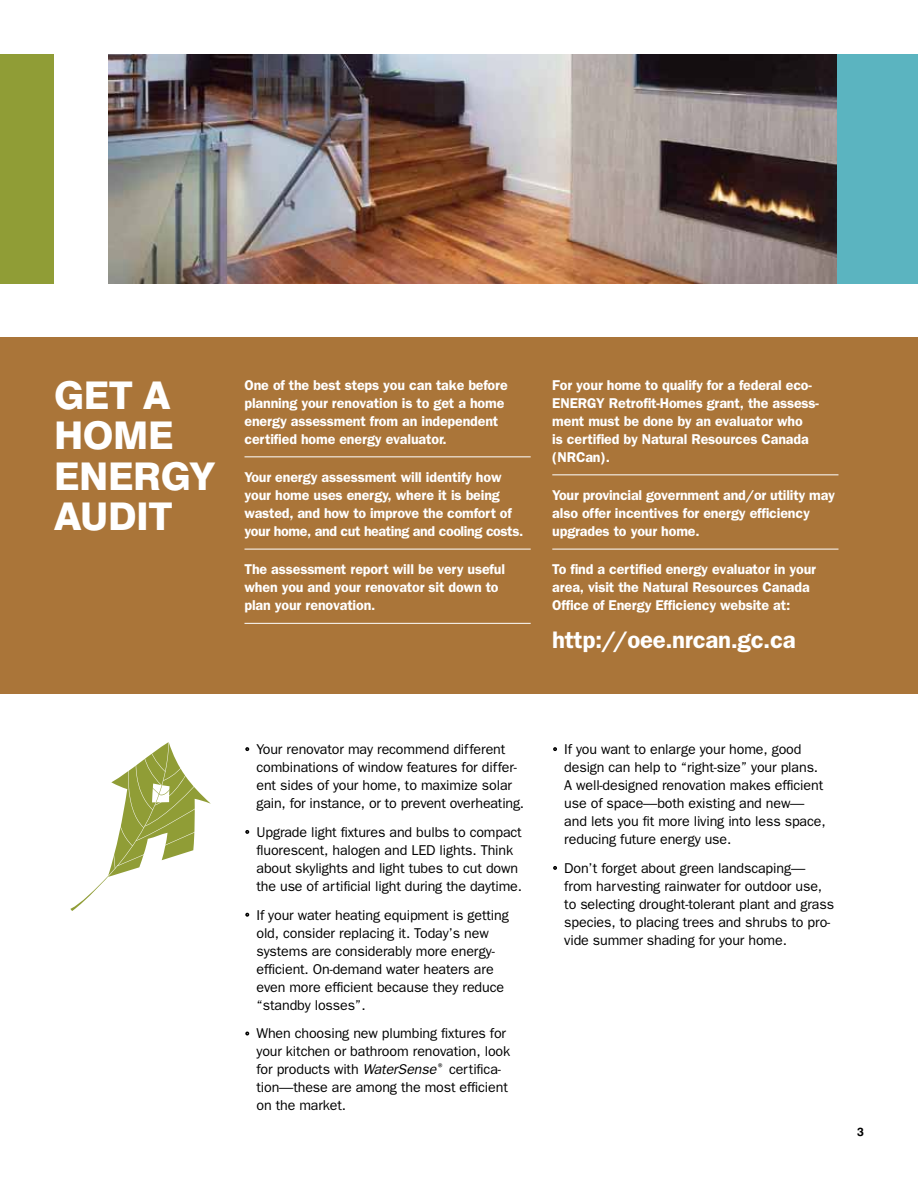
<style>
.page{position:relative;width:918px;height:1188px;background:#fff}
.page>*{position:absolute;margin:0;border:0;box-sizing:border-box;transform-origin:0 0}
.t1{font:800 38.25px/40.5px "Swiss 721 BT";letter-spacing:-.01em;color:#fff}
.t2{font:600 24px "Franklin Gothic";letter-spacing:-.015em;color:#fff}
.t3{font:14.25px/18px "Franklin Gothic";letter-spacing:-.01em;color:#000}
.t4{font:600 14.25px/18px "Franklin Gothic";letter-spacing:-.01em;color:#fff}
.t5{font:700 12px "Swiss 721 BT";color:#000}
.s1{font-style:italic}
</style>
<div class="page">
<img style="left:108px;top:54px;width:729px;height:230px">
<div style="left:837px;top:54px;width:81px;height:230px;background:#5bb4c0"></div>
<div style="left:0;top:54px;width:54px;height:230px;background:#909d36"></div>
<div style="left:0;top:338px;width:918px;height:356px;background:#aa7539"></div>
<svg style="left:245px;top:747px;width:4px;height:4px"></svg>
<svg style="left:245px;top:830px;width:4px;height:4px"></svg>
<svg style="left:245px;top:913px;width:4px;height:4px"></svg>
<svg style="left:245px;top:1032px;width:4px;height:3px"></svg>
<svg style="left:553px;top:747px;width:4px;height:4px"></svg>
<svg style="left:553px;top:866px;width:4px;height:4px"></svg>
<hr style="left:244px;top:456px;width:287px;height:1px;background:#fff">
<hr style="left:244px;top:549px;width:287px;height:1px;background:#fff">
<hr style="left:244px;top:623px;width:287px;height:1px;background:#fff">
<hr style="left:552px;top:474px;width:287px;height:1px;background:#fff">
<hr style="left:552px;top:549px;width:287px;height:1px;background:#fff">
<svg style="left:70px;top:742px;width:141px;height:169px"></svg>
<h1 class="t1" style="left:54px;top:375px;width:163px">GET A<br>HOME<br>ENERGY<br>AUDIT</h1>
<p class="t4" style="left:244px;top:376px;width:265px">One of the best steps you can take before planning your renovation is to get a home energy assessment from an independent certified home energy evaluator.</p>
<p class="t4" style="left:244px;top:468px;width:280px">Your energy assessment will identify how your home uses energy, where it is being wasted, and how to improve the comfort of your home, and cut heating and cooling costs.</p>
<p class="t4" style="left:244px;top:560px;width:262px">The assessment report will be very useful when you and your renovator sit down to plan your renovation.</p>
<p class="t4" style="left:552px;top:376px;width:268px">For your home to qualify for a federal eco-ENERGY Retrofit-Homes grant, the assess&shy;ment must be done by an evaluator who<br>is certified by Natural Resources Canada (NRCan).</p>
<p class="t4" style="left:552px;top:486px;width:284px">Your provincial government and/or utility may also offer incentives for energy efficiency upgrades to your home.</p>
<p class="t4" style="left:552px;top:560px;width:265px">To find a certified energy evaluator in your area, visit the Natural Resources Canada<br>Office of Energy Efficiency website at:</p>
<h2 class="t2" style="left:552px;top:626px;width:245px">http://oee.nrcan.gc.ca</h2>
<p class="t3" style="left:256px;top:740px;width:269px">Your renovator may recommend different combinations of window features for differ&shy;ent sides of your home, to maximize solar gain, for instance, or to prevent overheating.</p>
<p class="t3" style="left:256px;top:823px;width:267px">Upgrade light fixtures and bulbs to compact fluorescent, halogen and LED lights. Think about skylights and light tubes to cut down the use of artificial light during the daytime.</p>
<p class="t3" style="left:256px;top:906px;width:254px">If your water heating equipment is getting old, consider replacing it. Today’s new systems are considerably more energy&shy;efficient. On-demand water heaters are even more efficient because they reduce “standby losses”.</p>
<p class="t3" style="left:256px;top:1025px;width:255px">When choosing new plumbing fixtures for your kitchen or bathroom renovation, look for products with <span class="s1">WaterSense</span><sup>®</sup> certifica&shy;tion—these are among the most efficient on the market.</p>
<p class="t3" style="left:564px;top:740px;width:263px">If you want to enlarge your home, good design can help to “right-size” your plans.<br>A well-designed renovation makes efficient use of space—both existing and new— and lets you fit more living into less space, reducing future energy use.</p>
<p class="t3" style="left:564px;top:859px;width:271px">Don’t forget about green landscaping— from harvesting rainwater for outdoor use, to selecting drought-tolerant plant and grass species, to placing trees and shrubs to pro&shy;vide summer shading for your home.</p>
<p class="t5" style="left:857px;top:1124px;width:8px">3</p>
</div>
